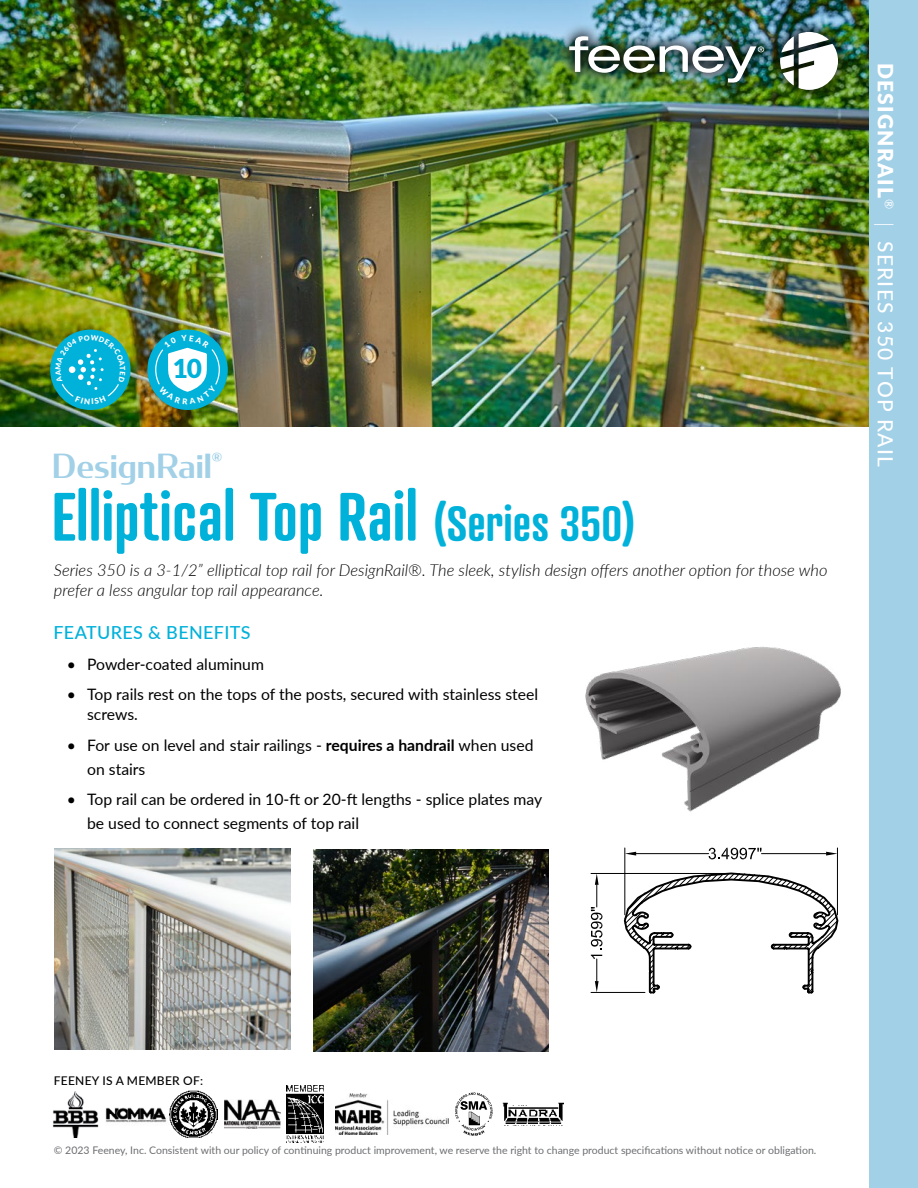
<style>
.page{position:relative;width:918px;height:1188px;background:#fff}
.page>*{position:absolute;margin:0;border:0;box-sizing:border-box;transform-origin:0 0}
.t1{font:600 66px "Atrament";color:#00b1da}
.t2{font:500 33px "Condor";color:#a1d0e7}
.t3{font:900 26.25px "Lato";color:#00b1da}
.t4{font:500 21px "Lato";letter-spacing:.06em;color:#fff}
.t5{font:500 18px "Lato";letter-spacing:.02em;color:#00b1da}
.t6{font:italic 300 16.5px/19.8px "Lato";color:#000}
.t7{font:15.75px/24px "Lato";color:#000}
.t8{font:500 12px "Lato";letter-spacing:.02em;color:#000}
.t9{font:10.5px "Lato";color:#6d6e71}
.s1{font-size:48px}
.s2{font-weight:700}
.s3{font-weight:900}
.s4{font-weight:300}
</style>
<div class="page">
<img style="left:585px;top:646px;width:256px;height:166px">
<img style="left:55px;top:848px;width:235px;height:202px">
<img style="left:313px;top:849px;width:235px;height:202px">
<img style="left:0;top:0;width:869px;height:427px">
<div style="left:869px;top:0;width:49px;height:1188px;background:#a1d0e7"></div>
<div style="left:556px;top:19px;width:296px;height:85px;background:#000;opacity:.75"></div>
<img style="left:569px;top:36px;width:195px;height:47px">
<img style="left:780px;top:32px;width:58px;height:58px">
<div style="left:147px;top:330px;width:81px;height:80px;background:#00b1da;border-radius:50%"></div>
<div style="left:50px;top:330px;width:81px;height:80px;background:#00b1da;border-radius:50%"></div>
<img style="left:52px;top:1091px;width:47px;height:46px">
<img style="left:286px;top:1085px;width:38px;height:58px">
<svg style="left:455px;top:1092px;width:38px;height:44px"></svg>
<img style="left:105px;top:1107px;width:65px;height:16px">
<img style="left:503px;top:1103px;width:60px;height:21px">
<img style="left:224px;top:1100px;width:57px;height:28px">
<img style="left:335px;top:1094px;width:113px;height:40px">
<img style="left:170px;top:1091px;width:47px;height:47px">
<svg style="left:590px;top:847px;width:249px;height:147px"></svg>
<svg style="left:155px;top:335px;width:66px;height:69px"></svg>
<svg style="left:55px;top:335px;width:70px;height:69px"></svg>
<h3 class="t3" style="left:173px;top:354px;width:31px">10</h3>
<h2 class="t2" style="left:52px;top:453px;width:172px">DesignRail<sup>®</sup></h2>
<h1 class="t1" style="left:52px;top:485px;width:586px">Elliptical Top Rail <span class="s1">(Series 350)</span></h1>
<p class="t6" style="left:54px;top:560px;width:775px">Series 350 is a 3-1/2” elliptical top rail for DesignRail®. The sleek, stylish design offers another option for those who prefer a less angular top rail appearance.</p>
<p class="t5" style="left:53px;top:622px;width:199px">FEATURES &amp; BENEFITS</p>
<p class="t7" style="left:67px;top:652px;width:199px">• Powder-coated aluminum</p>
<p class="t7" style="left:87px;top:685px;width:452px;line-height:19.5px;text-indent:-20px">• Top rails rest on the tops of the posts, secured with stainless steel screws.</p>
<p class="t7" style="left:87px;top:733px;width:448px;text-indent:-20px">• For use on level and stair railings - <span class="s2">requires a handrail</span> when used on stairs</p>
<p class="t7" style="left:87px;top:788px;width:457px;text-indent:-20px">• Top rail can be ordered in 10-ft or 20-ft lengths - splice plates may be used to connect segments of top rail</p>
<h3 class="t4" style="left:898px;top:63px;width:406px;rotate:90deg"><span class="s3">DESIGNRAIL</span><sup>®</sup> <span class="s4">|</span> SERIES 350 TOP RAIL</h3>
<p class="t8" style="left:54px;top:1074px;width:151px">FEENEY IS A MEMBER OF:</p>
<p class="t9" style="left:54px;top:1142px;width:764px">© 2023 Feeney, Inc. Consistent with our policy of continuing product improvement, we reserve the right to change product specifications without notice or obligation.</p>
</div>
